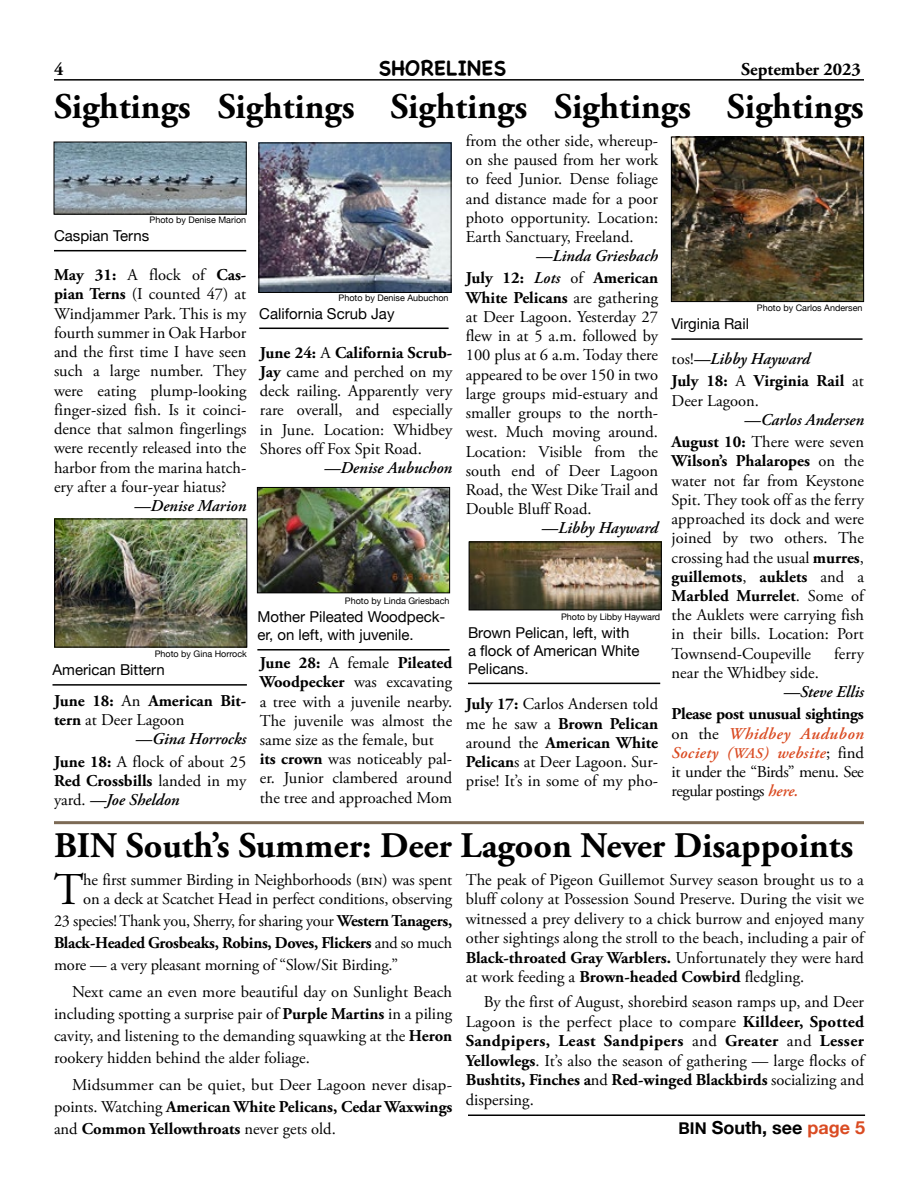
<style>
.page{position:relative;width:918px;height:1188px;background:#fff}
.page>*{position:absolute;margin:0;border:0;box-sizing:border-box;transform-origin:0 0}
.body_text_first{font:45.45px "Adobe Garamond Pro";color:#000}
.Heading{font:700 36px "Adobe Garamond Pro";color:#000}
.eHeading-lineAbove{font:700 36px "Adobe Garamond Pro";color:#000}
.t1{font:700 21px "Chalkboard SE";color:#000}
.continued_on{font:700 18px "Helvetica Neue";color:#000}
.t2{font:700 18px "Adobe Garamond Pro";color:#000}
.Sightings{font:16.5px/19.2px "Adobe Garamond Pro";color:#000;text-align:justify}
.body_text{font:16.5px/19.4px "Adobe Garamond Pro";color:#000;text-align:justify}
.body_text_first-2{font:16.5px/21.8px "Adobe Garamond Pro";letter-spacing:-.01em;color:#000}
.Sighter{font:italic 600 16.5px "Adobe Garamond Pro";color:#000}
.Sightings-2{font:700 16.5px/19.2px "Adobe Garamond Pro";color:#000}
.Sightings-3{font:italic 600 16.5px "Adobe Garamond Pro";color:#000}
.t3{font:15px/18px "Helvetica Neue";color:#000}
.credit{font:9px "Helvetica Neue";color:#000}
.s1{font-weight:700}
.s2{font-weight:400}
.s3{font-weight:600;font-style:italic}
.s4{font-weight:400;font-style:normal}
.s5{font-weight:600;font-style:italic;color:#da4b22}
.s6{font-family:"Adobe Garamond Pro Semibold Italic SC900";color:#da4b22}
.s7{font-family:"Adobe Garamond Pro Semibold Italic SC900";font-size:14.85px;color:#da4b22}
.s8{font-family:"Helvetica Neue Bold SC900";font-weight:400;font-size:16.2px}
.s9{color:#da4b22}
</style>
<div class="page">
<hr style="left:54px;top:79px;width:810px;height:2px;background:#000">
<img style="left:56px;top:521px;width:189px;height:124px">
<div style="left:54px;top:519px;width:193px;height:128px;border:1px solid #000"></div>
<hr style="left:52px;top:684px;width:195px;height:2px;background:#000">
<img style="left:56px;top:144px;width:189px;height:69px">
<div style="left:54px;top:142px;width:193px;height:73px;border:1px solid #000"></div>
<hr style="left:54px;top:250px;width:192px;height:1px;background:#000">
<img style="left:261px;top:145px;width:189px;height:146px">
<div style="left:259px;top:143px;width:193px;height:150px;border:1px solid #000"></div>
<hr style="left:259px;top:328px;width:190px;height:1px;background:#000">
<img style="left:471px;top:544px;width:189px;height:64px">
<div style="left:469px;top:542px;width:193px;height:68px;border:1px solid #000"></div>
<hr style="left:468px;top:683px;width:192px;height:1px;background:#000">
<img style="left:673px;top:139px;width:189px;height:161px">
<div style="left:671px;top:137px;width:193px;height:165px;border:1px solid #000"></div>
<hr style="left:671px;top:338px;width:192px;height:2px;background:#000">
<hr style="left:54px;top:821px;width:810px;height:3px;background:#7c6a55">
<hr style="left:468px;top:1114px;width:397px;height:2px;background:#000">
<img style="left:259px;top:489px;width:189px;height:102px">
<div style="left:257px;top:487px;width:193px;height:106px;border:1px solid #000"></div>
<hr style="left:257px;top:649px;width:193px;height:2px;background:#000">
<p class="t2" style="left:54px;top:58px;width:11px">4</p>
<p class="t1" style="left:379px;top:55px;width:129px">SHORELINES</p>
<p class="t2" style="left:741px;top:58px;width:121px">September 2023</p>
<p class="Heading" style="left:54px;top:85px;width:811px">Sightings Sightings Sightings Sightings Sightings</p>
<p class="credit" style="left:150px;top:213px;width:98px">Photo by Denise Marion</p>
<p class="t3" style="left:54px;top:227px;width:97px">Caspian Terns</p>
<p class="Sightings" style="left:54px;top:266px;width:194px"><span class="s1">May 31:</span> A flock of <span class="s1">Cas&shy;pian Terns</span> (I counted 47) at Windjammer Park. This is my fourth summer in Oak Harbor and the first time I have seen such a large number. They were eating plump-looking finger-sized fish. Is it coinci&shy;dence that salmon fingerlings were recently released into the harbor from the marina hatch&shy;ery after a four-year hiatus?</p>
<p class="Sighter" style="left:134px;top:496px;width:114px">—Denise Marion</p>
<p class="credit" style="left:339px;top:291px;width:112px">Photo by Denise Aubuchon</p>
<p class="t3" style="left:259px;top:305px;width:137px">California Scrub Jay</p>
<p class="Sightings" style="left:260px;top:343px;width:194px"><span class="s1">June 24:</span> A <span class="s1">California Scrub-Jay</span> came and perched on my deck railing. Apparently very rare overall, and especially in June. Location: Whidbey Shores off Fox Spit Road.</p>
<p class="Sighter" style="left:324px;top:458px;width:130px">—Denise Aubuchon</p>
<p class="credit" style="left:155px;top:647px;width:94px">Photo by Gina Horrock</p>
<p class="t3" style="left:52px;top:662px;width:114px">American Bittern</p>
<p class="Sightings-2" style="left:54px;top:692px;width:194px">June 18: <span class="s2">An</span> American Bit&shy;tern <span class="s2">at Deer Lagoon</span></p>
<p class="Sighter" style="left:136px;top:730px;width:112px">—Gina Horrocks</p>
<p class="Sightings" style="left:54px;top:752px;width:194px"><span class="s1">June 18:</span> A flock of about 25<br><span class="s1">Red Crossbills</span> landed in my yard. <span class="s3">—Joe Sheldon</span></p>
<p class="credit" style="left:345px;top:594px;width:106px">Photo by Linda Griesbach</p>
<p class="t3" style="left:257px;top:609px;width:190px">Mother Pileated Woodpeck&shy;er, on left, with juvenile.</p>
<p class="Sightings" style="left:260px;top:654px;width:194px"><span class="s1">June 28:</span> A female <span class="s1">Pileated Woodpecker</span> was excavating a tree with a juvenile nearby.<br>The juvenile was almost the same size as the female, but</p>
<p class="Sightings" style="left:260px;top:750px;width:194px"><span class="s1">its crown</span> was noticeably pal&shy;er. Junior clambered around the tree and approached Mom</p>
<p class="Sightings" style="left:466px;top:132px;width:194px">from the other side, whereup&shy;on she paused from her work to feed Junior. Dense foliage and distance made for a poor photo opportunity. Location:<br>Earth Sanctuary, Freeland.</p>
<p class="Sighter" style="left:536px;top:246px;width:124px">—Linda Griesbach</p>
<p class="Sightings" style="left:466px;top:269px;width:194px"><span class="s1">July 12:</span> <span class="s3">Lots</span> of <span class="s1">American White Pelicans</span> are gathering at Deer Lagoon. Yesterday 27 flew in at 5 a.m. followed by 100 plus at 6 a.m. Today there appeared to be over 150 in two large groups mid-estuary and smaller groups to the north&shy;west. Much moving around.<br>Location: Visible from the south end of Deer Lagoon Road, the West Dike Trail and Double Bluff Road.</p>
<p class="Sighter" style="left:542px;top:519px;width:118px">—Libby Hayward</p>
<p class="credit" style="left:561px;top:610px;width:101px">Photo by Libby Hayward</p>
<p class="t3" style="left:468px;top:624px;width:173px">Brown Pelican, left, with a flock of American White<br>Pelicans.</p>
<p class="Sightings" style="left:466px;top:695px;width:194px"><span class="s1">July 17:</span> Carlos Andersen told me he saw a <span class="s1">Brown Pelican </span>around the <span class="s1">American White Pelican</span>s at Deer Lagoon. Sur&shy;prise! It’s in some of my pho-</p>
<p class="t3" style="left:671px;top:316px;width:79px">Virginia Rail</p>
<p class="credit" style="left:757px;top:302px;width:107px">Photo by Carlos Andersen</p>
<p class="Sightings-3" style="left:672px;top:349px;width:140px"><span class="s4">tos!</span>—Libby Hayward</p>
<p class="Sightings-2" style="left:672px;top:372px;width:194px">July 18: <span class="s2">A</span> Virginia Rail <span class="s2">at<br>Deer Lagoon.</span></p>
<p class="Sighter" style="left:744px;top:410px;width:121px">—Carlos Andersen</p>
<p class="Sightings" style="left:672px;top:433px;width:196px"><span class="s1">August 10:</span> There were seven <span class="s1">Wilson’s Phalaropes</span> on the water not far from Keystone Spit. They took off as the ferry approached its dock and were joined by two others. The crossing had the usual <span class="s1">murres</span>, <span class="s1">guillemots</span>, <span class="s1">auklets</span> and a <span class="s1">Marbled Murrelet</span>. Some of the Auklets were carrying fish in their bills. Location: Port Townsend-Coupeville</p>
<p class="Sightings" style="left:834px;top:644px;width:31px">ferry</p>
<p class="Sightings" style="left:672px;top:664px;width:149px">near the Whidbey side.</p>
<p class="Sighter" style="left:783px;top:682px;width:82px">—Steve Ellis</p>
<p class="body_text" style="left:672px;top:705px;width:194px"><span class="s1">Please post unusual sightings </span>on the <span class="s5">Whidbey Audubon Society</span> <span class="s6">(</span><span class="s7">WAS</span><span class="s5">) website</span>; find it under the “Birds” menu. See regular postings <span class="s5">here.</span></p>
<p class="eHeading-lineAbove" style="left:54px;top:824px;width:801px">BIN South’s Summer: Deer Lagoon Never Disappoints</p>
<p class="body_text_first" style="left:54px;top:863px;width:32px">T</p>
<p class="body_text_first-2" style="left:83px;top:871px;width:371px;line-height:19.2px">he first summer Birding in Neighborhoods (bin) was spent on a deck at Scatchet Head in perfect conditions, observing</p>
<p class="body_text_first-2" style="left:54px;top:910px;width:400px;text-align:justify">23 species! Thank you, Sherry, for sharing your <span class="s1">Western Tanagers, Black-Headed Grosbeaks, Robins, Doves, Flickers</span> and so much more — a very pleasant morning of “Slow/Sit Birding.”</p>
<p class="body_text" style="left:54px;top:982px;width:400px;line-height:21.8px;text-indent:18px">Next came an even more beautiful day on Sunlight Beach including spotting a surprise pair of <span class="s1">Purple Martins</span> in a piling cavity, and listening to the demanding squawking at the <span class="s1">Heron </span>rookery hidden behind the alder foliage.</p>
<p class="body_text" style="left:54px;top:1075px;width:400px;line-height:21.8px;text-indent:18px">Midsummer can be quiet, but Deer Lagoon never disap&shy;points. Watching <span class="s1">American White Pelicans, Cedar Waxwings </span>and <span class="s1">Common Yellowthroats</span> never gets old.</p>
<p class="body_text" style="left:466px;top:871px;width:402px;text-align:left">The peak of Pigeon Guillemot Survey season brought us to a bluff colony at Possession Sound Preserve. During the visit we witnessed a prey delivery to a chick burrow and enjoyed many other sightings along the stroll to the beach, including a pair of <span class="s1">Black-throated Gray Warblers.</span> Unfortunately they were hard at work feeding a <span class="s1">Brown-headed Cowbird</span> fledgling.</p>
<p class="body_text" style="left:466px;top:993px;width:402px;text-align:left;text-indent:18px">By the first of August, shorebird season ramps up, and Deer Lagoon is the perfect place to compare <span class="s1">Killdeer, Spotted Sandpipers, Least Sandpipers</span> and <span class="s1">Greater</span> and <span class="s1">Lesser Yellowlegs</span>. It’s also the season of gathering — large flocks of <span class="s1">Bushtits, Finches a</span>nd <span class="s1">Red-winged Blackbirds</span> socializing and dispersing.</p>
<p class="continued_on" style="left:679px;top:1113px;width:188px"><span class="s8">bin</span> South, see <span class="s9">page 5</span></p>
</div>
